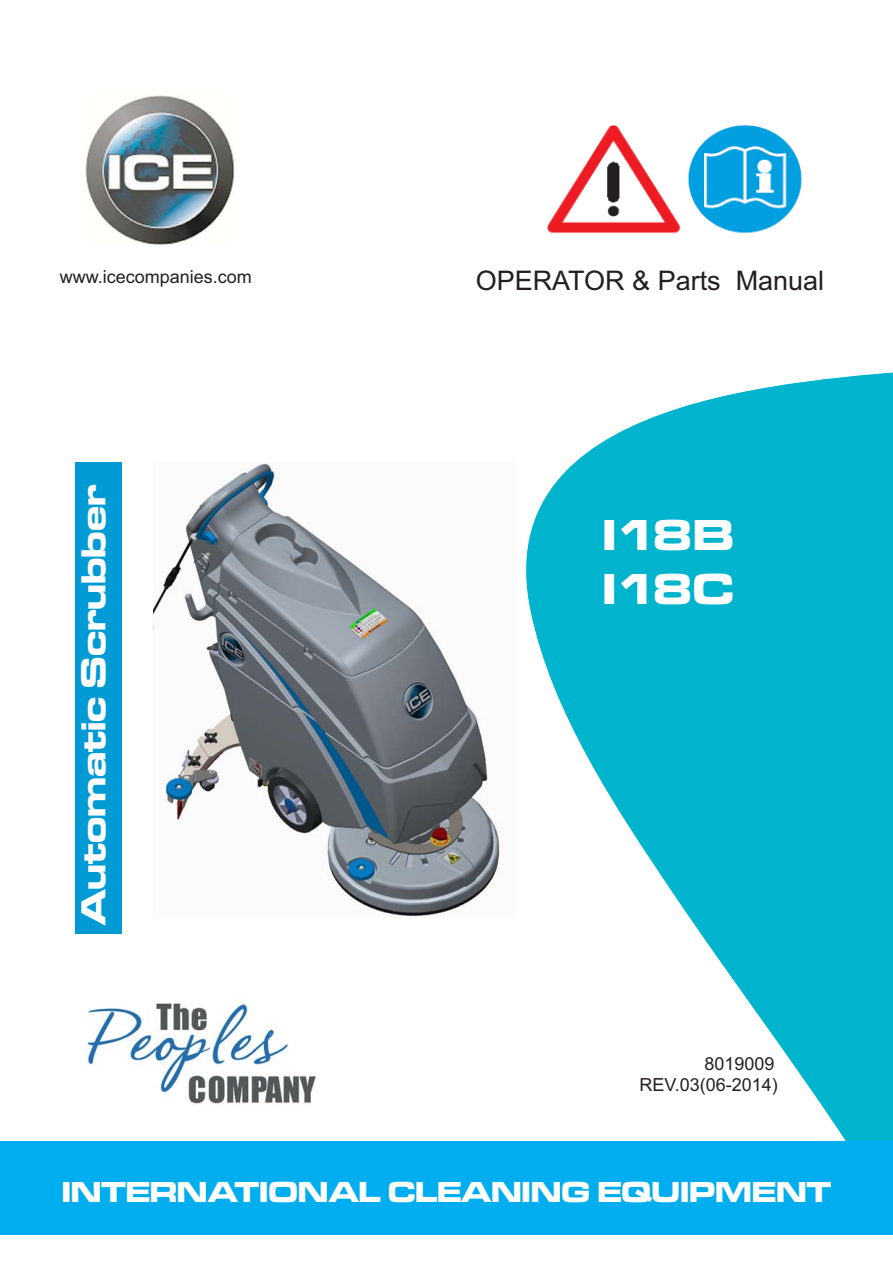
<style>
.page{position:relative;width:893px;height:1263px;background:#fff}
.page>*{position:absolute;margin:0;border:0;box-sizing:border-box;transform-origin:0 0}
.t1{font:45px/54px "Microgramma D Bold Exte";color:#fff}
.t2{font:36px "Microgramma D Bold Exte";color:#fff}
.t3{font:30px "Microgramma D Bold Exte";color:#fff}
.t4{font:27px "Arial";color:#231f20}
.t5{font:18px/21.6px "Arial";color:#231f20;text-align:right}
</style>
<div class="page">
<img style="left:547px;top:125px;width:255px;height:109px">
<div style="left:75px;top:462px;width:47px;height:472px;background:#009bd5"></div>
<svg style="left:525px;top:372px;width:368px;height:769px"></svg>
<div style="left:0;top:1141px;width:893px;height:94px;background:#00aeef"></div>
<img style="left:153px;top:463px;width:347px;height:454px">
<img style="left:85px;top:94px;width:149px;height:151px">
<img style="left:86px;top:1002px;width:230px;height:102px">
<p class="t5" style="left:60px;top:267px;width:193px">www.icecompanies.com</p>
<h2 class="t2" style="left:81px;top:925px;width:442px;rotate:-90deg">Automatic Scrubber</h2>
<h3 class="t4" style="left:476px;top:271px;width:350px">OPERATOR &amp; Parts Manual</h3>
<h1 class="t1" style="left:602px;top:514px;width:133px">I18B<br>I18C</h1>
<p class="t5" style="left:639px;top:1054px;width:140px">8019009<br>REV.03(06-2014)</p>
<h3 class="t3" style="left:62px;top:1182px;width:771px">INTERNATIONAL CLEANING EQUIPMENT</h3>
</div>
